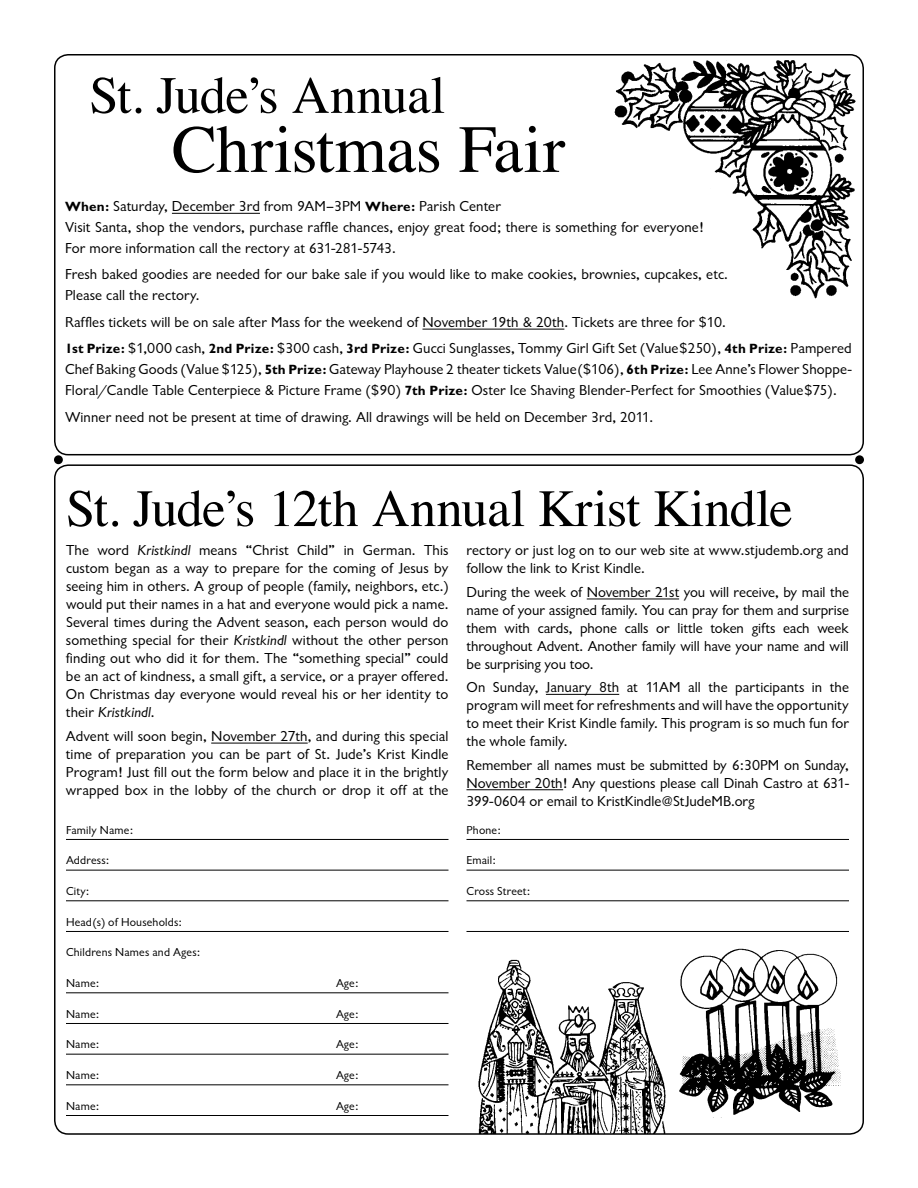
<style>
.page{position:relative;width:918px;height:1188px;background:#fff}
.page>*{position:absolute;margin:0;border:0;box-sizing:border-box;transform-origin:0 0}
.t1{font:67.5px "Times";letter-spacing:-.01em;color:#000}
.t2{font:52.5px "Times";letter-spacing:-.015em;color:#000}
.t3{font:15px/18px "Classical Sans Regular DTC";letter-spacing:.005em;color:#000;text-align:justify}
.t4{font:15px "Classical Sans Reg Ita DTC";letter-spacing:.01em;color:#000}
.t5{font:12px "Classical Sans Regular DTC";letter-spacing:.015em;color:#000}
.s1{font-family:"Classical Sans Bold DTC";font-size:13.5px}
.s2{font-family:"Classical Sans Reg Ita DTC"}
.s3{font-family:"Classical Sans Regular DTC"}
</style>
<div class="page">
<div style="left:54px;top:54px;width:810px;height:401px;border:2px solid #000;border-radius:14px"></div>
<hr style="left:211px;top:743px;width:97px;height:1px;background:#000">
<hr style="left:587px;top:599px;width:92px;height:1px;background:#000">
<hr style="left:546px;top:694px;width:73px;height:1px;background:#000">
<hr style="left:466px;top:789px;width:97px;height:1px;background:#000">
<hr style="left:66px;top:839px;width:382px;height:1px;background:#000">
<hr style="left:66px;top:870px;width:382px;height:1px;background:#000">
<hr style="left:66px;top:900px;width:382px;height:1px;background:#000">
<hr style="left:66px;top:931px;width:382px;height:1px;background:#000">
<hr style="left:66px;top:992px;width:382px;height:1px;background:#000">
<hr style="left:66px;top:1023px;width:382px;height:1px;background:#000">
<hr style="left:66px;top:1054px;width:382px;height:1px;background:#000">
<hr style="left:66px;top:1084px;width:382px;height:1px;background:#000">
<hr style="left:66px;top:1115px;width:382px;height:1px;background:#000">
<hr style="left:466px;top:839px;width:383px;height:1px;background:#000">
<hr style="left:466px;top:870px;width:383px;height:1px;background:#000">
<hr style="left:466px;top:900px;width:383px;height:1px;background:#000">
<hr style="left:466px;top:931px;width:383px;height:1px;background:#000">
<img style="left:475px;top:959px;width:196px;height:175px">
<hr style="left:172px;top:213px;width:88px;height:1px;background:#000">
<hr style="left:422px;top:329px;width:142px;height:1px;background:#000">
<img style="left:669px;top:948px;width:172px;height:170px">
<img style="left:614px;top:60px;width:242px;height:239px">
<div style="left:54px;top:455px;width:9px;height:9px;background:#000;border-radius:50%"></div>
<div style="left:855px;top:455px;width:9px;height:9px;background:#000;border-radius:50%"></div>
<h2 class="t2" style="left:89px;top:46px;width:358px">St. Jude’s Annual</h2>
<h1 class="t1" style="left:172px;top:86px;width:395px">Christmas Fair</h1>
<p class="t3" style="left:65px;top:196px;width:640px;line-height:21px;text-align:left"><span class="s1">When:</span> Saturday, December 3rd from 9AM–3PM <span class="s1">Where:</span> Parish Center<br>Visit Santa, shop the vendors, purchase raffle chances, enjoy great food; there is something for everyone!<br>For more information call the rectory at 631-281-5743.</p>
<p class="t3" style="left:65px;top:264px;width:664px;line-height:21px">Fresh baked goodies are needed for our bake sale if you would like to make cookies, brownies, cupcakes, etc.<br>Please call the rectory.</p>
<p class="t3" style="left:65px;top:309px;width:788px;line-height:26.4px">Raffles tickets will be on sale after Mass for the weekend of November 19th &amp; 20th. Tickets are three for $10.<br><span class="s1">1st Prize:</span> $1,000 cash, <span class="s1">2nd Prize:</span> $300 cash, <span class="s1">3rd Prize:</span> Gucci Sunglasses, Tommy Girl Gift Set (Value$250), <span class="s1">4th Prize:</span> Pampered</p>
<p class="t3" style="left:65px;top:359px;width:788px;line-height:21px">Chef Baking Goods (Value $125), <span class="s1">5th Prize:</span> Gateway Playhouse 2 theater tickets Value($106), <span class="s1">6th Prize:</span> Lee Anne’s Flower Shoppe-<br>Floral/Candle Table Centerpiece &amp; Picture Frame ($90) <span class="s1">7th Prize:</span> Oster Ice Shaving Blender-Perfect for Smoothies (Value$75).</p>
<p class="t3" style="left:65px;top:408px;width:590px">Winner need not be present at time of drawing. All drawings will be held on December 3rd, 2011.</p>
<h2 class="t2" style="left:66px;top:459px;width:728px">St. Jude’s 12th Annual Krist Kindle</h2>
<p class="t3" style="left:66px;top:542px;width:384px">The word <span class="s2">Kristkindl</span> means “Christ Child” in German. This custom began as a way to prepare for the coming of Jesus by seeing him in others. A group of people (family, neighbors, etc.) would put their names in a hat and everyone would pick a name.<br>Several times during the Advent season, each person would do something special for their <span class="s2">Kristkindl</span> without the other person finding out who did it for them. The “something special” could be an act of kindness, a small gift, a service, or a prayer offered.<br>On Christmas day everyone would reveal his or her identity to</p>
<p class="t4" style="left:66px;top:704px;width:90px"><span class="s3">their</span> Kristkindl<span class="s3">.</span></p>
<p class="t3" style="left:66px;top:727px;width:384px">Advent will soon begin, November 27th, and during this special time of preparation you can be part of St. Jude’s Krist Kindle Program! Just fill out the form below and place it in the brightly wrapped box in the lobby of the church or drop it off at the</p>
<p class="t5" style="left:66px;top:823px;width:69px">Family Name:</p>
<p class="t5" style="left:66px;top:854px;width:45px">Address:</p>
<p class="t5" style="left:66px;top:885px;width:25px">City:</p>
<p class="t5" style="left:66px;top:915px;width:117px">Head(s) of Households:</p>
<p class="t5" style="left:66px;top:946px;width:136px">Childrens Names and Ages:</p>
<p class="t5" style="left:66px;top:977px;width:35px">Name:</p>
<p class="t5" style="left:336px;top:977px;width:24px">Age:</p>
<p class="t5" style="left:66px;top:1007px;width:35px">Name:</p>
<p class="t5" style="left:336px;top:1007px;width:24px">Age:</p>
<p class="t5" style="left:66px;top:1038px;width:35px">Name:</p>
<p class="t5" style="left:336px;top:1038px;width:24px">Age:</p>
<p class="t5" style="left:66px;top:1069px;width:35px">Name:</p>
<p class="t5" style="left:336px;top:1069px;width:24px">Age:</p>
<p class="t5" style="left:66px;top:1099px;width:35px">Name:</p>
<p class="t5" style="left:336px;top:1099px;width:24px">Age:</p>
<p class="t3" style="left:466px;top:542px;width:384px">rectory or just log on to our web site at www.stjudemb.org and follow the link to Krist Kindle.</p>
<p class="t3" style="left:466px;top:583px;width:384px">During the week of November 21st you will receive, by mail the name of your assigned family. You can pray for them and surprise them with cards, phone calls or little token gifts each week throughout Advent. Another family will have your name and will be surprising you too.</p>
<p class="t3" style="left:466px;top:679px;width:384px">On Sunday, January 8th at 11AM all the participants in the program will meet for refreshments and will have the opportunity to meet their Krist Kindle family. This program is so much fun for the whole family.</p>
<p class="t3" style="left:466px;top:756px;width:384px">Remember all names must be submitted by 6:30PM on Sunday, November 20th! Any questions please call Dinah Castro at 631- 399-0604 or email to KristKindle@StJudeMB.org</p>
<p class="t5" style="left:466px;top:823px;width:36px">Phone:</p>
<p class="t5" style="left:466px;top:854px;width:31px">Email:</p>
<p class="t5" style="left:466px;top:885px;width:65px">Cross Street:</p>
</div>
